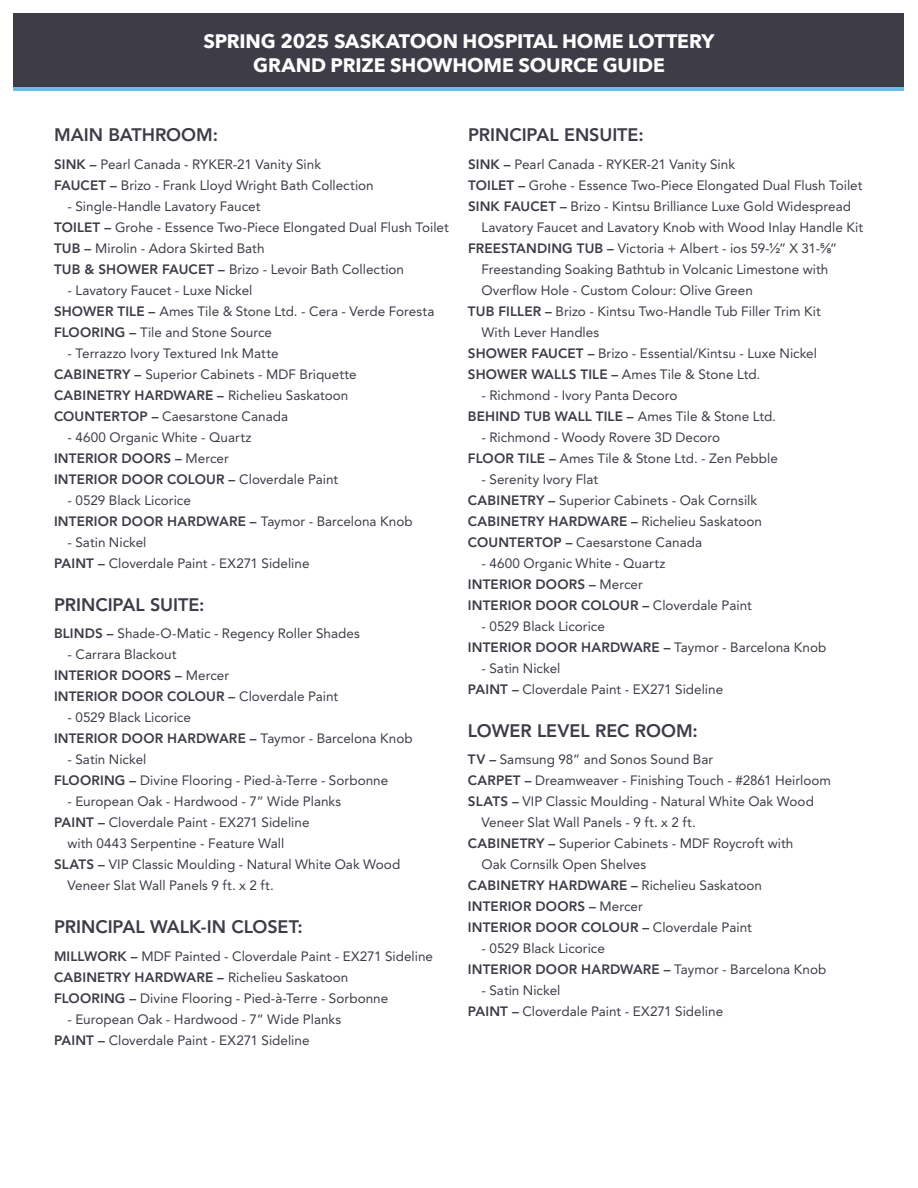
<style>
.page{position:relative;width:918px;height:1188px;background:#fff}
.page>*{position:absolute;margin:0;border:0;box-sizing:border-box;transform-origin:0 0}
.t1{font:700 19.5px/24px "Avenir Next";letter-spacing:-.005em;color:#fff;text-align:center}
.t2{font:800 18px "Avenir LT Std";color:#3e3c47}
.t3{font:13.5px/21px "Avenir LT Std";color:#3e3c47}
.t4{font:800 13.5px "Avenir LT Std";letter-spacing:.01em;color:#3e3c47}
.s1{font-weight:800}
.s2{font-family:"Arial"}
.s3{font-weight:400}
</style>
<div class="page">
<div style="left:14px;top:14px;width:890px;height:74px;background:#3e3c47"></div>
<hr style="left:14px;top:88px;width:890px;height:3px;background:#6abce9">
<h1 class="t1" style="left:203px;top:29px;width:513px">SPRING 2025 SASKATOON HOSPITAL HOME LOTTERY<br>GRAND PRIZE SHOWHOME SOURCE GUIDE</h1>
<h2 class="t2" style="left:54px;top:124px;width:166px">MAIN BATHROOM:</h2>
<p class="t3" style="left:54px;top:154px;width:321px"><span class="s1">SINK –</span> Pearl Canada - RYKER-21 Vanity Sink<br><span class="s1">FAUCET –</span> Brizo - Frank Lloyd Wright Bath Collection</p>
<p class="t3" style="left:54px;top:196px;width:396px;text-indent:14px">- Single-Handle Lavatory Faucet<br><span class="s1">TOILET –</span> Grohe - Essence Two-Piece Elongated Dual Flush Toilet <span class="s1">TUB –</span> Mirolin - Adora Skirted Bath<br><span class="s1">TUB &amp; SHOWER FAUCET –</span> Brizo - Levoir Bath Collection</p>
<p class="t3" style="left:54px;top:280px;width:382px;text-indent:14px">- Lavatory Faucet - Luxe Nickel<br><span class="s1">SHOWER TILE –</span> Ames Tile &amp; Stone Ltd. - Cera - Verde Foresta<br><span class="s1">FLOORING –</span> Tile and Stone Source</p>
<p class="t3" style="left:54px;top:343px;width:304px;text-indent:14px">- Terrazzo Ivory Textured Ink Matte <span class="s1">CABINETRY –</span> Superior Cabinets - MDF Briquette <span class="s1">CABINETRY HARDWARE –</span> Richelieu Saskatoon <span class="s1">COUNTERTOP –</span> Caesarstone Canada</p>
<p class="t3" style="left:54px;top:427px;width:286px;text-indent:14px">- 4600 Organic White - Quartz<br><span class="s1">INTERIOR DOORS –</span> Mercer<br><span class="s1">INTERIOR DOOR COLOUR –</span> Cloverdale Paint</p>
<p class="t3" style="left:54px;top:490px;width:360px;text-indent:14px">- 0529 Black Licorice<br><span class="s1">INTERIOR DOOR HARDWARE –</span> Taymor - Barcelona Knob</p>
<p class="t3" style="left:54px;top:532px;width:257px;text-indent:14px">- Satin Nickel<br><span class="s1">PAINT –</span> Cloverdale Paint - EX271 Sideline</p>
<h2 class="t2" style="left:54px;top:594px;width:152px">PRINCIPAL SUITE:</h2>
<p class="t3" style="left:54px;top:623px;width:307px"><span class="s1">BLINDS –</span> Shade-O-Matic - Regency Roller Shades</p>
<p class="t3" style="left:54px;top:644px;width:286px;text-indent:14px">- Carrara Blackout<br><span class="s1">INTERIOR DOORS –</span> Mercer<br><span class="s1">INTERIOR DOOR COLOUR –</span> Cloverdale Paint</p>
<p class="t3" style="left:54px;top:707px;width:360px;text-indent:14px">- 0529 Black Licorice<br><span class="s1">INTERIOR DOOR HARDWARE –</span> Taymor - Barcelona Knob</p>
<p class="t3" style="left:54px;top:749px;width:336px;text-indent:14px">- Satin Nickel<br><span class="s1">FLOORING –</span> Divine Flooring - Pied-à-Terre - Sorbonne</p>
<p class="t3" style="left:68px;top:791px;width:275px">- European Oak - Hardwood - 7” Wide Planks</p>
<p class="t3" style="left:54px;top:812px;width:257px"><span class="s1">PAINT –</span> Cloverdale Paint - EX271 Sideline</p>
<p class="t3" style="left:68px;top:833px;width:218px">with 0443 Serpentine - Feature Wall</p>
<p class="t3" style="left:54px;top:854px;width:348px"><span class="s1">SLATS –</span> VIP Classic Moulding - Natural White Oak Wood</p>
<p class="t3" style="left:68px;top:875px;width:208px">Veneer Slat Wall Panels 9 ft. x 2 ft.</p>
<h2 class="t2" style="left:54px;top:916px;width:250px">PRINCIPAL WALK-IN CLOSET:</h2>
<p class="t3" style="left:54px;top:946px;width:381px"><span class="s1">MILLWORK –</span> MDF Painted - Cloverdale Paint - EX271 Sideline<br><span class="s1">CABINETRY HARDWARE –</span> Richelieu Saskatoon<br><span class="s1">FLOORING –</span> Divine Flooring - Pied-à-Terre - Sorbonne</p>
<p class="t3" style="left:54px;top:1009px;width:289px;text-indent:14px">- European Oak - Hardwood - 7” Wide Planks<br><span class="s1">PAINT –</span> Cloverdale Paint - EX271 Sideline</p>
<h2 class="t2" style="left:468px;top:124px;width:177px">PRINCIPAL ENSUITE:</h2>
<p class="t3" style="left:468px;top:154px;width:269px"><span class="s1">SINK –</span> Pearl Canada - RYKER-21 Vanity Sink</p>
<p class="t3" style="left:468px;top:175px;width:396px"><span class="s1">TOILET –</span> Grohe - Essence Two-Piece Elongated Dual Flush Toilet</p>
<p class="t3" style="left:468px;top:196px;width:385px"><span class="s1">SINK FAUCET –</span> Brizo - Kintsu Brilliance Luxe Gold Widespread</p>
<p class="t3" style="left:482px;top:217px;width:383px">Lavatory Faucet and Lavatory Knob with Wood Inlay Handle Kit</p>
<p class="t3" style="left:468px;top:238px;width:371px"><span class="s1">FREESTANDING TUB –</span> Victoria + Albert - ios 59-<span class="s2">½</span>” X 31-<span class="s2">⅝</span>”</p>
<p class="t3" style="left:481px;top:259px;width:348px">Freestanding Soaking Bathtub in Volcanic Limestone with</p>
<p class="t3" style="left:481px;top:280px;width:273px">Overflow Hole - Custom Colour: Olive Green</p>
<p class="t3" style="left:468px;top:301px;width:354px"><span class="s1">TUB FILLER –</span> Brizo - Kintsu Two-Handle Tub Filler Trim Kit</p>
<p class="t3" style="left:481px;top:322px;width:119px">With Lever Handles</p>
<p class="t3" style="left:468px;top:343px;width:351px"><span class="s1">SHOWER FAUCET –</span> Brizo - Essential/Kintsu - Luxe Nickel</p>
<p class="t3" style="left:468px;top:364px;width:294px"><span class="s1">SHOWER WALLS TILE –</span> Ames Tile &amp; Stone Ltd.</p>
<p class="t3" style="left:468px;top:385px;width:310px;text-indent:14px">- Richmond - Ivory Panta Decoro<br><span class="s1">BEHIND TUB WALL TILE –</span> Ames Tile &amp; Stone Ltd.</p>
<p class="t3" style="left:468px;top:427px;width:311px;text-indent:14px">- Richmond - Woody Rovere 3D Decoro<br><span class="s1">FLOOR TILE –</span> Ames Tile &amp; Stone Ltd. - Zen Pebble</p>
<p class="t3" style="left:468px;top:469px;width:296px;text-indent:14px">- Serenity Ivory Flat<br><span class="s1">CABINETRY –</span> Superior Cabinets - Oak Cornsilk <span class="s1">CABINETRY HARDWARE –</span> Richelieu Saskatoon <span class="s1">COUNTERTOP –</span> Caesarstone Canada</p>
<p class="t3" style="left:468px;top:553px;width:285px;text-indent:14px">- 4600 Organic White - Quartz<br><span class="s1">INTERIOR DOORS –</span> Mercer<br><span class="s1">INTERIOR DOOR COLOUR –</span> Cloverdale Paint</p>
<p class="t3" style="left:468px;top:616px;width:360px;text-indent:14px">- 0529 Black Licorice<br><span class="s1">INTERIOR DOOR HARDWARE –</span> Taymor - Barcelona Knob</p>
<p class="t3" style="left:468px;top:658px;width:257px;text-indent:14px">- Satin Nickel<br><span class="s1">PAINT –</span> Cloverdale Paint - EX271 Sideline</p>
<h2 class="t2" style="left:468px;top:720px;width:231px">LOWER LEVEL REC ROOM:</h2>
<p class="t3" style="left:468px;top:749px;width:247px"><span class="s1">TV –</span> Samsung 98” and Sonos Sound Bar</p>
<p class="t3" style="left:468px;top:770px;width:365px"><span class="s1">CARPET –</span> Dreamweaver - Finishing Touch - #2861 Heirloom</p>
<p class="t3" style="left:468px;top:791px;width:347px"><span class="s1">SLATS –</span> VIP Classic Moulding - Natural White Oak Wood</p>
<p class="t3" style="left:481px;top:812px;width:216px">Veneer Slat Wall Panels - 9 ft. x 2 ft.</p>
<p class="t3" style="left:468px;top:833px;width:327px"><span class="s1">CABINETRY –</span> Superior Cabinets - MDF Roycroft with</p>
<p class="t3" style="left:481px;top:854px;width:166px">Oak Cornsilk Open Shelves</p>
<p class="t4" style="left:468px;top:878px;width:296px">CABINETRY HARDWARE – <span class="s3">Richelieu Saskatoon</span></p>
<p class="t4" style="left:468px;top:899px;width:176px">INTERIOR DOORS – <span class="s3">Mercer</span></p>
<p class="t4" style="left:468px;top:920px;width:285px">INTERIOR DOOR COLOUR – <span class="s3">Cloverdale Paint</span></p>
<p class="t3" style="left:468px;top:938px;width:360px;text-indent:14px">- 0529 Black Licorice<br><span class="s1">INTERIOR DOOR HARDWARE –</span> Taymor - Barcelona Knob</p>
<p class="t3" style="left:468px;top:980px;width:257px;text-indent:14px">- Satin Nickel<br><span class="s1">PAINT –</span> Cloverdale Paint - EX271 Sideline</p>
</div>
